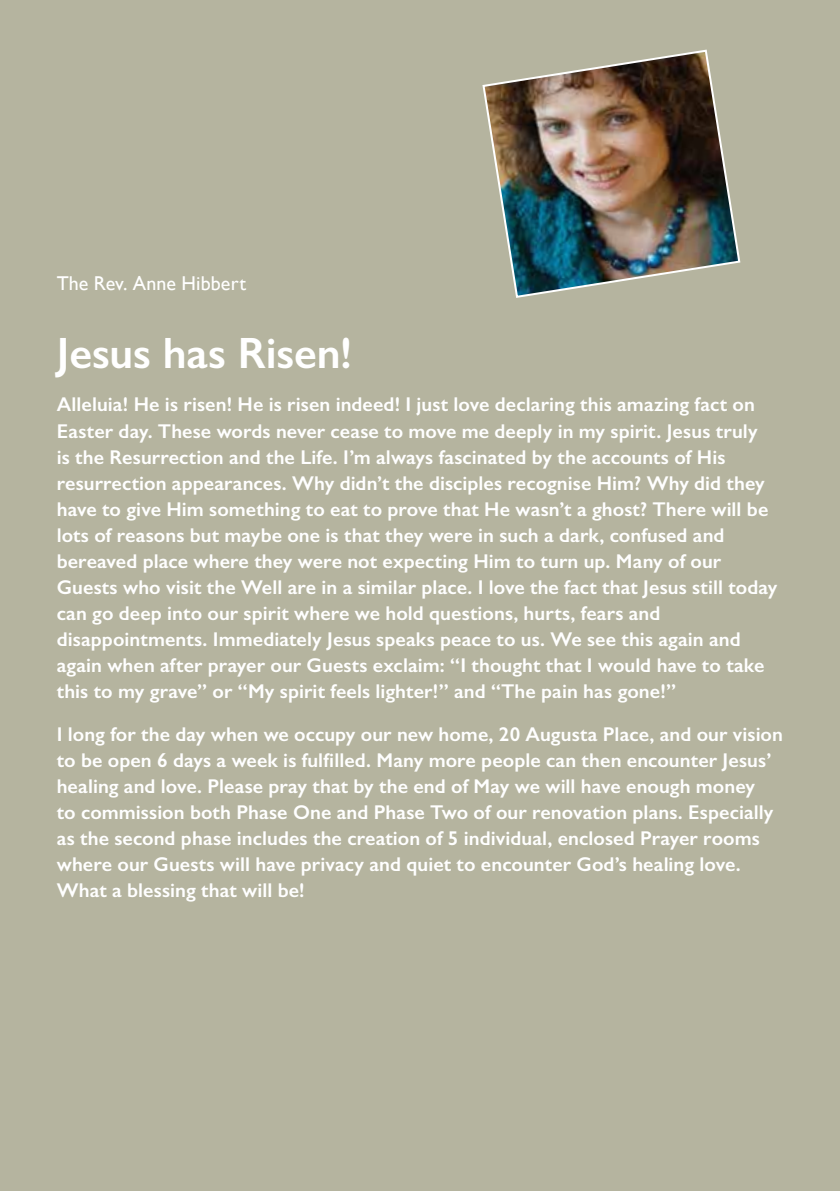
<style>
.page{position:relative;width:840px;height:1191px;background:#fff}
.page>*{position:absolute;margin:0;border:0;box-sizing:border-box;transform-origin:0 0}
.t1{font:600 44px "Gill Sans";color:#fff}
.t2{font:600 20px/26px "Gill Sans";letter-spacing:.005em;color:#fff}
.t3{font:20px "Gill Sans";letter-spacing:.005em;color:#fff}
</style>
<div class="page">
<div style="left:0;top:0;width:839px;height:1191px;background:#b5b49f"></div>
<hr style="left:839px;top:0;width:1px;height:1191px;background:#61a4d7">
<img style="left:482px;top:49px;width:259px;height:249px">
<p class="t3" style="left:57px;top:271px;width:191px">The Rev. Anne Hibbert</p>
<h1 class="t1" style="left:57px;top:327px;width:297px">Jesus has Risen!</h1>
<p class="t2" style="left:57px;top:391px;width:721px">Alleluia! He is risen! He is risen indeed! I just love declaring this amazing fact on Easter day. These words never cease to move me deeply in my spirit. Jesus truly<br>is the Resurrection and the Life. I’m always fascinated by the accounts of His resurrection appearances. Why didn’t the disciples recognise Him? Why did they have to give Him something to eat to prove that He wasn’t a ghost? There will be lots of reasons but maybe one is that they were in such a dark, confused and bereaved place where they were not expecting Him to turn up. Many of our Guests who visit the Well are in a similar place. I love the fact that Jesus still today can go deep into our spirit where we hold questions, hurts, fears and disappointments. Immediately Jesus speaks peace to us. We see this again and again when after prayer our Guests exclaim: “I thought that I would have to take this to my grave” or “My spirit feels lighter!” and “The pain has gone!”</p>
<p class="t2" style="left:57px;top:720px;width:727px">I long for the day when we occupy our new home, 20 Augusta Place, and our vision to be open 6 days a week is fulfilled. Many more people can then encounter Jesus’ healing and love. Please pray that by the end of May we will have enough money<br>to commission both Phase One and Phase Two of our renovation plans. Especially as the second phase includes the creation of 5 individual, enclosed Prayer rooms where our Guests will have privacy and quiet to encounter God’s healing love.<br>What a blessing that will be!</p>
</div>
